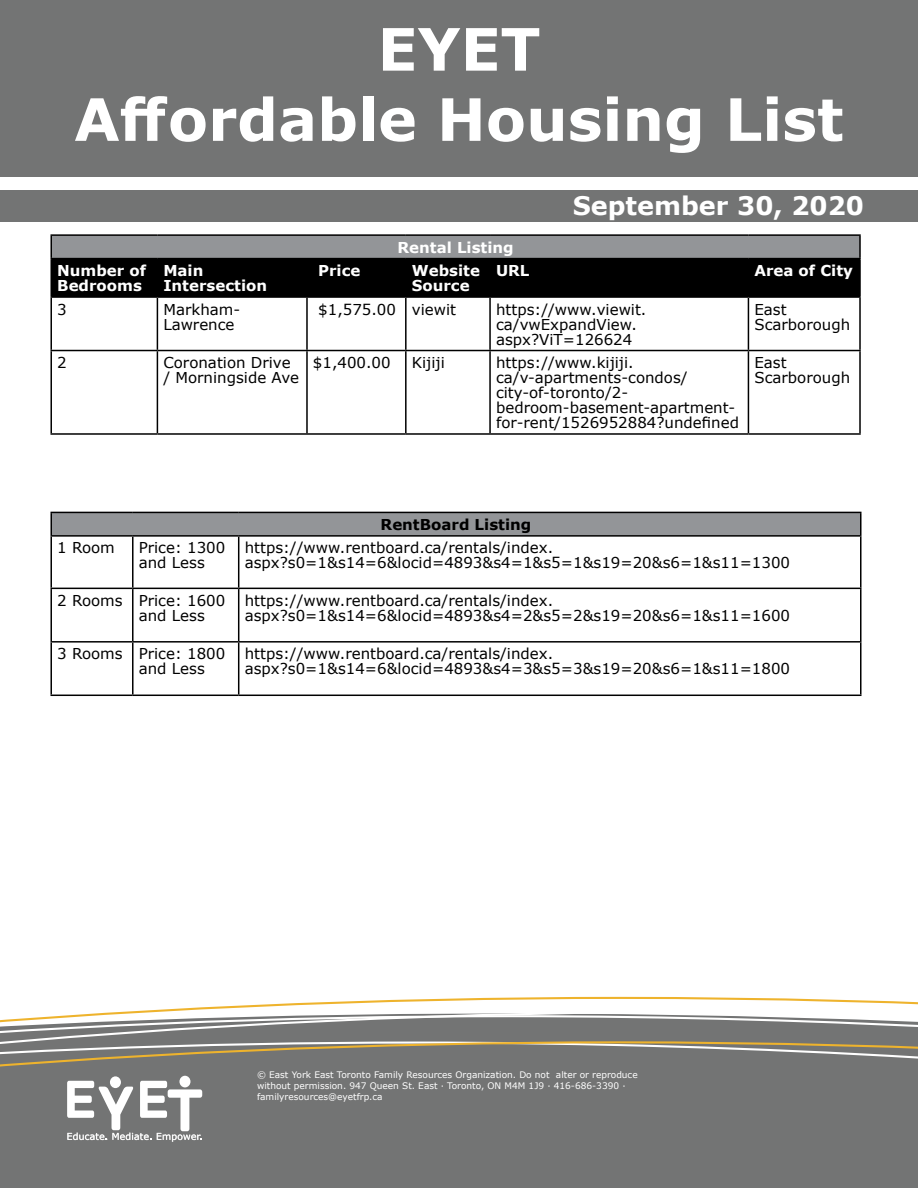
<style>
.page{position:relative;width:918px;height:1188px;background:#fff}
.page>*{position:absolute;margin:0;border:0;box-sizing:border-box;transform-origin:0 0}
.t1{font:700 58.5px/70.2px "Verdana";color:#fff;text-align:center}
.t2{font:700 25.5px "Verdana";color:#fff}
.t3{font:15px/15px "Verdana";color:#000}
.t4{font:700 15px/15px "Verdana";color:#fff}
.t5{font:700 15px "Verdana";color:#000}
.t6{font:9.45px "Verdana";color:#fff}
.t7{font:9px/10.8px "Verdana";color:#fff}
</style>
<div class="page">
<svg style="left:138px;top:997px;width:780px;height:14px"></svg>
<svg style="left:0;top:1015px;width:918px;height:26px;fill:#737474"></svg>
<div style="left:0;top:1041px;width:918px;height:147px;background:#737474"></div>
<div style="left:0;top:0;width:918px;height:177px;background:#737474"></div>
<div style="left:0;top:190px;width:918px;height:31px;background:#737474"></div>
<div style="left:110px;top:1076px;width:11px;height:12px;background:#fff;border-radius:50%"></div>
<div style="left:179px;top:1076px;width:11px;height:11px;background:#fff;border-radius:50%"></div>
<svg style="left:67px;top:1081px;width:135px;height:61px"></svg>
<div style="left:51px;top:512px;width:810px;height:24px;background:#939598"></div>
<hr style="left:50px;top:512px;width:83px;height:1px;background:#000">
<hr style="left:50px;top:513px;width:2px;height:22px;background:#000">
<hr style="left:133px;top:512px;width:106px;height:1px;background:#000">
<hr style="left:239px;top:512px;width:623px;height:1px;background:#000">
<hr style="left:860px;top:513px;width:2px;height:22px;background:#000">
<hr style="left:50px;top:535px;width:83px;height:2px;background:#000">
<hr style="left:50px;top:537px;width:2px;height:51px;background:#000">
<hr style="left:133px;top:535px;width:106px;height:2px;background:#000">
<hr style="left:132px;top:537px;width:2px;height:51px;background:#000">
<hr style="left:239px;top:535px;width:623px;height:2px;background:#000">
<hr style="left:238px;top:537px;width:1px;height:51px;background:#000">
<hr style="left:860px;top:537px;width:2px;height:51px;background:#000">
<hr style="left:50px;top:588px;width:83px;height:1px;background:#000">
<hr style="left:50px;top:589px;width:2px;height:52px;background:#000">
<hr style="left:133px;top:588px;width:106px;height:1px;background:#000">
<hr style="left:132px;top:589px;width:2px;height:52px;background:#000">
<hr style="left:239px;top:588px;width:623px;height:1px;background:#000">
<hr style="left:238px;top:589px;width:1px;height:52px;background:#000">
<hr style="left:860px;top:589px;width:2px;height:52px;background:#000">
<hr style="left:50px;top:641px;width:83px;height:2px;background:#000">
<hr style="left:50px;top:643px;width:2px;height:52px;background:#000">
<hr style="left:133px;top:641px;width:106px;height:2px;background:#000">
<hr style="left:132px;top:643px;width:2px;height:52px;background:#000">
<hr style="left:239px;top:641px;width:623px;height:2px;background:#000">
<hr style="left:238px;top:643px;width:1px;height:52px;background:#000">
<hr style="left:860px;top:643px;width:2px;height:52px;background:#000">
<hr style="left:50px;top:695px;width:83px;height:1px;background:#000">
<hr style="left:133px;top:695px;width:106px;height:1px;background:#000">
<hr style="left:239px;top:695px;width:623px;height:1px;background:#000">
<div style="left:51px;top:235px;width:809px;height:24px;background:#939598"></div>
<div style="left:52px;top:259px;width:807px;height:37px;background:#000"></div>
<hr style="left:50px;top:234px;width:107px;height:2px;background:#000">
<hr style="left:50px;top:236px;width:2px;height:22px;background:#000">
<hr style="left:157px;top:234px;width:150px;height:2px;background:#000">
<hr style="left:307px;top:234px;width:99px;height:2px;background:#000">
<hr style="left:406px;top:234px;width:84px;height:2px;background:#000">
<hr style="left:490px;top:234px;width:258px;height:2px;background:#000">
<hr style="left:748px;top:234px;width:113px;height:2px;background:#000">
<hr style="left:859px;top:236px;width:2px;height:22px;background:#000">
<hr style="left:50px;top:258px;width:107px;height:1px;background:#000">
<hr style="left:50px;top:259px;width:2px;height:37px;background:#000">
<hr style="left:157px;top:258px;width:150px;height:1px;background:#000">
<hr style="left:157px;top:259px;width:1px;height:37px;background:#000">
<hr style="left:307px;top:258px;width:99px;height:1px;background:#000">
<hr style="left:306px;top:259px;width:2px;height:37px;background:#000">
<hr style="left:406px;top:258px;width:84px;height:1px;background:#000">
<hr style="left:405px;top:259px;width:2px;height:37px;background:#000">
<hr style="left:490px;top:258px;width:258px;height:1px;background:#000">
<hr style="left:489px;top:259px;width:2px;height:37px;background:#000">
<hr style="left:748px;top:258px;width:113px;height:1px;background:#000">
<hr style="left:748px;top:259px;width:1px;height:37px;background:#000">
<hr style="left:859px;top:259px;width:2px;height:37px;background:#000">
<hr style="left:50px;top:296px;width:107px;height:2px;background:#000">
<hr style="left:50px;top:298px;width:2px;height:52px;background:#000">
<hr style="left:157px;top:296px;width:150px;height:2px;background:#000">
<hr style="left:157px;top:298px;width:1px;height:52px;background:#000">
<hr style="left:307px;top:296px;width:99px;height:2px;background:#000">
<hr style="left:306px;top:298px;width:2px;height:52px;background:#000">
<hr style="left:406px;top:296px;width:84px;height:2px;background:#000">
<hr style="left:405px;top:298px;width:2px;height:52px;background:#000">
<hr style="left:490px;top:296px;width:258px;height:2px;background:#000">
<hr style="left:489px;top:298px;width:2px;height:52px;background:#000">
<hr style="left:748px;top:296px;width:113px;height:2px;background:#000">
<hr style="left:748px;top:298px;width:1px;height:52px;background:#000">
<hr style="left:859px;top:298px;width:2px;height:52px;background:#000">
<hr style="left:50px;top:350px;width:107px;height:1px;background:#000">
<hr style="left:50px;top:351px;width:2px;height:82px;background:#000">
<hr style="left:157px;top:350px;width:150px;height:1px;background:#000">
<hr style="left:157px;top:351px;width:1px;height:82px;background:#000">
<hr style="left:307px;top:350px;width:99px;height:1px;background:#000">
<hr style="left:306px;top:351px;width:2px;height:82px;background:#000">
<hr style="left:406px;top:350px;width:84px;height:1px;background:#000">
<hr style="left:405px;top:351px;width:2px;height:82px;background:#000">
<hr style="left:490px;top:350px;width:258px;height:1px;background:#000">
<hr style="left:489px;top:351px;width:2px;height:82px;background:#000">
<hr style="left:748px;top:350px;width:113px;height:1px;background:#000">
<hr style="left:748px;top:351px;width:1px;height:82px;background:#000">
<hr style="left:859px;top:351px;width:2px;height:82px;background:#000">
<hr style="left:50px;top:433px;width:107px;height:2px;background:#000">
<hr style="left:157px;top:433px;width:150px;height:2px;background:#000">
<hr style="left:307px;top:433px;width:99px;height:2px;background:#000">
<hr style="left:406px;top:433px;width:84px;height:2px;background:#000">
<hr style="left:490px;top:433px;width:258px;height:2px;background:#000">
<hr style="left:748px;top:433px;width:113px;height:2px;background:#000">
<h1 class="t1" style="left:74px;top:13px;width:771px">EYET<br>Affordable Housing List</h1>
<p class="t4" style="left:398px;top:239px;width:118px">Rental Listing</p>
<h2 class="t2" style="left:573px;top:188px;width:293px">September 30, 2020</h2>
<p class="t4" style="left:57px;top:263px;width:90px">Number of<br>Bedrooms</p>
<p class="t4" style="left:163px;top:263px;width:105px">Main<br>Intersection</p>
<p class="t4" style="left:318px;top:263px;width:44px">Price</p>
<p class="t4" style="left:412px;top:263px;width:70px">Website<br>Source</p>
<p class="t4" style="left:496px;top:263px;width:35px">URL</p>
<p class="t4" style="left:754px;top:263px;width:100px">Area of City</p>
<p class="t3" style="left:57px;top:301px;width:11px">3</p>
<p class="t3" style="left:163px;top:301px;width:78px">Markham-<br>Lawrence</p>
<p class="t3" style="left:318px;top:301px;width:139px">$1,575.00 viewit</p>
<p class="t3" style="left:496px;top:301px;width:152px">https://www.viewit. ca/vwExpandView. aspx?ViT=126624</p>
<p class="t3" style="left:754px;top:301px;width:97px">East<br>Scarborough</p>
<p class="t3" style="left:57px;top:355px;width:11px">2</p>
<p class="t3" style="left:163px;top:355px;width:137px">Coronation Drive / Morningside Ave</p>
<p class="t3" style="left:313px;top:355px;width:79px">$1,400.00</p>
<p class="t3" style="left:412px;top:355px;width:35px">Kijiji</p>
<p class="t3" style="left:496px;top:355px;width:245px">https://www.kijiji. ca/v-apartments-condos/ city-of-toronto/2- bedroom-basement-apartment&shy;for-rent/1526952884?undefined</p>
<p class="t3" style="left:754px;top:355px;width:97px">East<br>Scarborough</p>
<p class="t5" style="left:381px;top:514px;width:152px">RentBoard Listing</p>
<p class="t3" style="left:57px;top:540px;width:59px">1 Room</p>
<p class="t3" style="left:139px;top:540px;width:88px">Price: 1300 and Less</p>
<p class="t3" style="left:245px;top:540px;width:547px">https://www.rentboard.ca/rentals/index. aspx?s0=1&amp;s14=6&amp;locid=4893&amp;s4=1&amp;s5=1&amp;s19=20&amp;s6=1&amp;s11=1300</p>
<p class="t3" style="left:139px;top:593px;width:88px;text-indent:-82px">2 Rooms Price: 1600 and Less</p>
<p class="t3" style="left:245px;top:593px;width:547px">https://www.rentboard.ca/rentals/index. aspx?s0=1&amp;s14=6&amp;locid=4893&amp;s4=2&amp;s5=2&amp;s19=20&amp;s6=1&amp;s11=1600</p>
<p class="t3" style="left:139px;top:646px;width:88px;text-indent:-82px">3 Rooms Price: 1800 and Less</p>
<p class="t3" style="left:245px;top:646px;width:547px">https://www.rentboard.ca/rentals/index. aspx?s0=1&amp;s14=6&amp;locid=4893&amp;s4=3&amp;s5=3&amp;s19=20&amp;s6=1&amp;s11=1800</p>
<p class="t6" style="left:67px;top:1130px;width:138px">Educate. Mediate. Empower.</p>
<p class="t7" style="left:257px;top:1069px;width:382px">© East York East Toronto Family Resources Organization. Do not alter or reproduce without permission. 947 Queen St. East · Toronto, ON M4M 1J9 · 416-686-3390 · familyresources@eyetfrp.ca</p>
</div>
